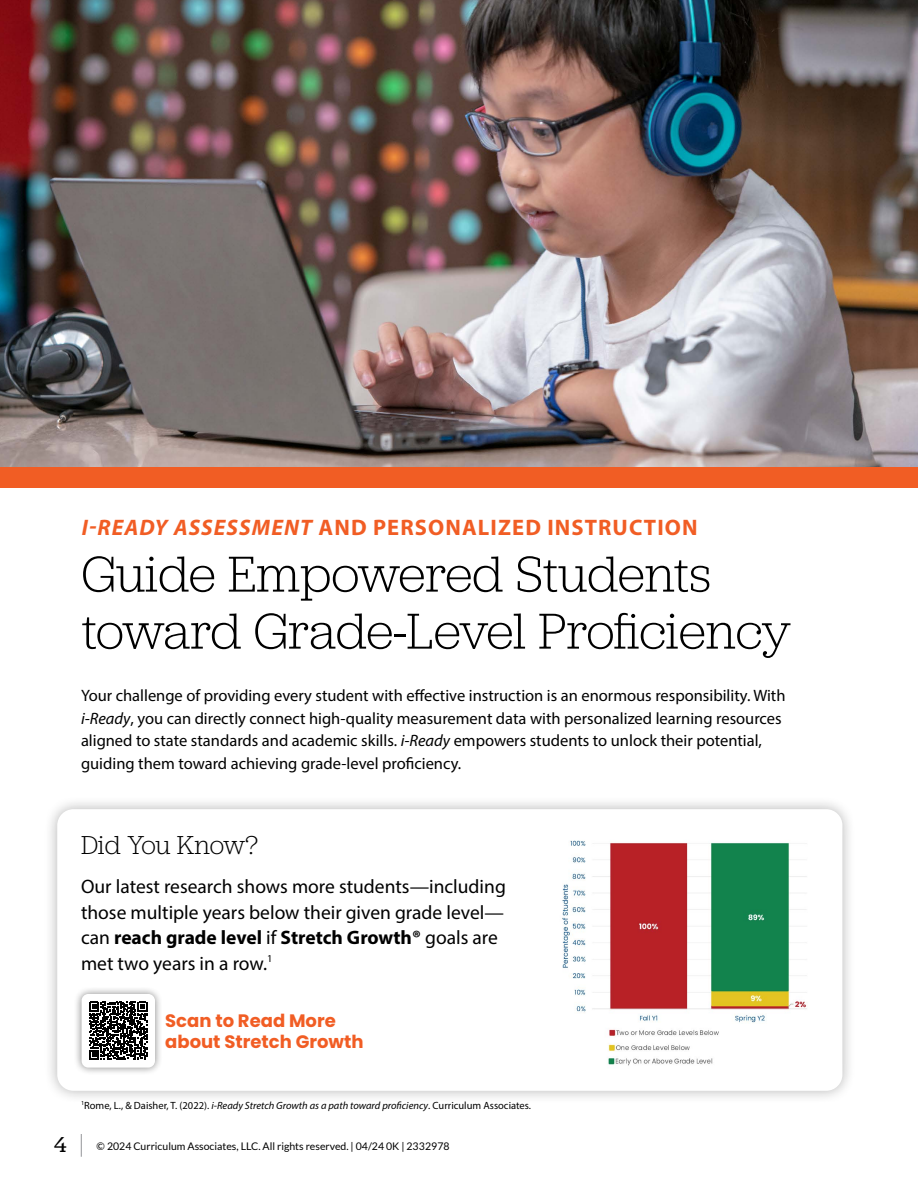
<style>
.page{position:relative;width:918px;height:1188px;background:#fff}
.page>*{position:absolute;margin:0;border:0;box-sizing:border-box;transform-origin:0 0}
.t1{font:300 52.5px/57px "Jubilat";letter-spacing:-.005em;color:#000}
.t2{font:300 27px "Jubilat";letter-spacing:-.005em;color:#000}
.t3{font:700 22.5px "Myriad Pro";letter-spacing:.05em;color:#f15d24}
.t4{font:22.5px "Jubilat";color:#000}
.t5{font:19.5px/25.5px "Myriad Pro";color:#000}
.t6{font:700 18px/21px "Poppins";color:#f15d24}
.t7{font:16.5px/22.5px "Myriad Pro";color:#000}
.t8{font:10.5px "Myriad Pro";color:#000}
.t9{font:10.5px "Lato";color:#000}
.s1{font-style:italic}
.s2{font-weight:700}
</style>
<div class="page">
<svg style="left:81px;top:1134px;width:1px;height:23px"></svg>
<img style="left:0;top:0;width:918px;height:467px">
<div style="left:44px;top:795px;width:812px;height:310px;background:#000;opacity:.3"></div>
<div style="left:57px;top:809px;width:785px;height:282px;background:#fff;border-radius:16px"></div>
<div style="left:0;top:467px;width:918px;height:21px;background:#f15d24"></div>
<img style="left:562px;top:840px;width:132px;height:182px">
<img style="left:694px;top:842px;width:113px;height:181px">
<img style="left:609px;top:1029px;width:110px;height:8px">
<img style="left:608px;top:1044px;width:82px;height:8px">
<img style="left:608px;top:1058px;width:105px;height:8px">
<div style="left:73px;top:986px;width:90px;height:90px;background:#000;opacity:.48"></div>
<div style="left:82px;top:994px;width:73px;height:74px;background:#fff;border-radius:7px"></div>
<svg style="left:89px;top:1002px;width:58px;height:58px"></svg>
<h3 class="t3" style="left:82px;top:512px;width:617px"><span class="s1">I-READY ASSESSMENT</span> AND PERSONALIZED INSTRUCTION</h3>
<h1 class="t1" style="left:82px;top:544px;width:710px">Guide Empowered Students toward Grade-Level Proficiency</h1>
<p class="t7" style="left:81px;top:684px;width:706px">Your challenge of providing every student with effective instruction is an enormous responsibility. With <span class="s1">i-Ready</span>, you can directly connect high-quality measurement data with personalized learning resources aligned to state standards and academic skills. <span class="s1">i-Ready</span> empowers students to unlock their potential, guiding them toward achieving grade-level proficiency.</p>
<h2 class="t2" style="left:81px;top:828px;width:179px">Did You Know?</h2>
<p class="t5" style="left:81px;top:874px;width:426px">Our latest research shows more students—including those multiple years below their given grade level— can <span class="s2">reach grade level</span> if <span class="s2">Stretch Growth®</span> goals are met two years in a row.<sup>1</sup></p>
<p class="t6" style="left:165px;top:1011px;width:200px">Scan to Read More about Stretch Growth</p>
<p class="t8" style="left:81px;top:1099px;width:452px"><sup>1</sup>Rome, L., &amp; Daisher, T. (2022). <span class="s1">i-Ready Stretch Growth as a path toward proficiency</span>. Curriculum Associates.</p>
<h3 class="t4" style="left:54px;top:1131px;width:14px">4</h3>
<p class="t9" style="left:97px;top:1140px;width:354px">© 2024 Curriculum Associates, LLC. All rights reserved. | 04/24 0K | 2332978</p>
</div>
